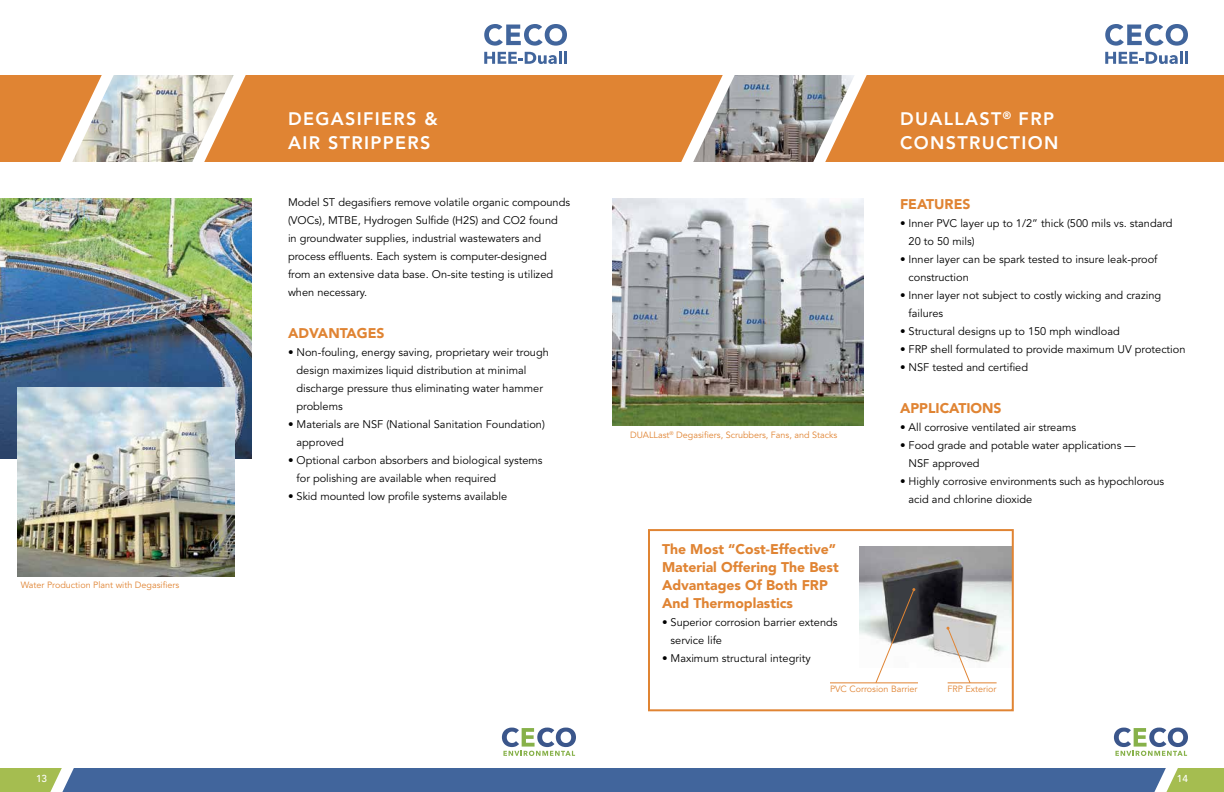
<style>
.page{position:relative;width:1224px;height:792px;background:#fff}
.page>*{position:absolute;margin:0;border:0;box-sizing:border-box;transform-origin:0 0}
.t1{font:800 18px/24px "Avenir LT Std";letter-spacing:.075em;color:#fff}
.t2{font:900 14px/18px "Avenir LT Std";color:#e08433}
.t3{font:11px/18px "Avenir LT Std";color:#000}
.t4{font:500 10px "Avenir LT Std";color:#fff}
.t5{font:9px "Avenir LT Std";color:#e08433}
</style>
<div class="page">
<img style="left:859px;top:547px;width:152px;height:115px">
<img style="left:612px;top:198px;width:252px;height:228px">
<svg style="left:0;top:768px;width:1224px;height:24px;background:#4d6f97"></svg>
<img style="left:0;top:198px;width:252px;height:260px">
<div style="left:648px;top:529px;width:366px;height:182px;border:2px solid #e08433"></div>
<svg style="left:1105px;top:24px;width:83px;height:40px"></svg>
<svg style="left:0;top:75px;width:1224px;height:87px;background:#d79152"></svg>
<svg style="left:484px;top:24px;width:83px;height:40px"></svg>
<svg style="left:1114px;top:728px;width:74px;height:28px"></svg>
<svg style="left:502px;top:728px;width:74px;height:28px"></svg>
<img style="left:17px;top:387px;width:218px;height:189px">
<hr style="left:948px;top:682px;width:49px;height:1px;background:#e08433">
<hr style="left:830px;top:682px;width:88px;height:1px;background:#e08433">
<svg style="left:875px;top:588px;width:40px;height:96px"></svg>
<svg style="left:946px;top:627px;width:25px;height:57px"></svg>
<h1 class="t1" style="left:288px;top:109px;width:151px">DEGASIFIERS &amp;<br>AIR STRIPPERS</h1>
<h1 class="t1" style="left:900px;top:109px;width:160px">DUALLAST<sup>®</sup> FRP<br>CONSTRUCTION</h1>
<p class="t5" style="left:21px;top:581px;width:160px">Water Production Plant with Degasifiers</p>
<p class="t3" style="left:288px;top:195px;width:284px">Model ST degasifiers remove volatile organic compounds (VOCs), MTBE, Hydrogen Sulfide (H2S) and CO2 found<br>in groundwater supplies, industrial wastewaters and process effluents. Each system is computer-designed from an extensive data base. On-site testing is utilized when necessary.</p>
<p class="t2" style="left:288px;top:326px;width:98px">ADVANTAGES</p>
<p class="t3" style="left:297px;top:345px;width:254px;text-indent:-9px">• Non-fouling, energy saving, proprietary weir trough design maximizes liquid distribution at minimal discharge pressure thus eliminating water hammer problems</p>
<p class="t3" style="left:297px;top:417px;width:250px;text-indent:-9px">• Materials are NSF (National Sanitation Foundation) approved</p>
<p class="t3" style="left:297px;top:453px;width:248px;text-indent:-9px">• Optional carbon absorbers and biological systems for polishing are available when required</p>
<p class="t3" style="left:288px;top:489px;width:221px">• Skid mounted low profile systems available</p>
<p class="t5" style="left:630px;top:431px;width:209px">DUALLast<sup>®</sup> Degasifiers, Scrubbers, Fans, and Stacks</p>
<p class="t2" style="left:662px;top:541px;width:178px">The Most “Cost-Effective”<br>Material Offering The Best<br>Advantages Of Both FRP<br>And Thermoplastics</p>
<p class="t3" style="left:671px;top:614px;width:168px;text-indent:-9px">• Superior corrosion barrier extends service life</p>
<p class="t3" style="left:662px;top:650px;width:150px">• Maximum structural integrity</p>
<p class="t2" style="left:900px;top:196px;width:72px">FEATURES</p>
<p class="t3" style="left:909px;top:215px;width:266px;text-indent:-9px">• Inner PVC layer up to 1/2” thick (500 mils vs. standard<br>20 to 50 mils)</p>
<p class="t3" style="left:909px;top:251px;width:250px;text-indent:-9px">• Inner layer can be spark tested to insure leak-proof construction</p>
<p class="t3" style="left:909px;top:287px;width:254px;text-indent:-9px">• Inner layer not subject to costly wicking and crazing failures</p>
<p class="t3" style="left:900px;top:323px;width:221px">• Structural designs up to 150 mph windload</p>
<p class="t3" style="left:900px;top:341px;width:287px">• FRP shell formulated to provide maximum UV protection</p>
<p class="t3" style="left:900px;top:359px;width:130px">• NSF tested and certified</p>
<p class="t2" style="left:900px;top:400px;width:103px">APPLICATIONS</p>
<p class="t3" style="left:900px;top:419px;width:178px">• All corrosive ventilated air streams</p>
<p class="t3" style="left:909px;top:437px;width:228px;text-indent:-9px">• Food grade and potable water applications —<br>NSF approved</p>
<p class="t3" style="left:909px;top:473px;width:257px;text-indent:-9px">• Highly corrosive environments such as hypochlorous acid and chlorine dioxide</p>
<p class="t5" style="left:830px;top:685px;width:89px">PVC Corrosion Barrier</p>
<p class="t5" style="left:948px;top:685px;width:50px">FRP Exterior</p>
<p class="t4" style="left:36px;top:772px;width:13px">13</p>
<p class="t4" style="left:1177px;top:772px;width:13px">14</p>
</div>
